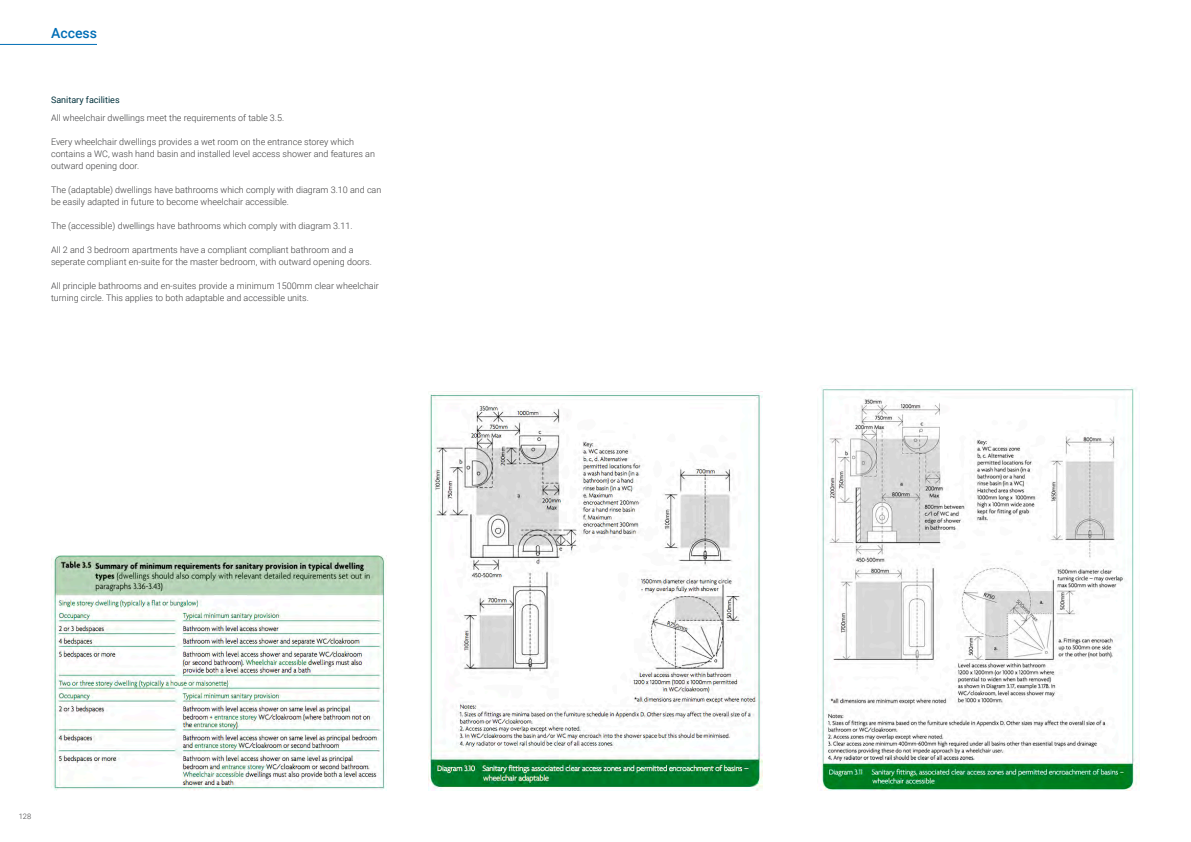
<style>
.page{position:relative;width:1191px;height:842px;background:#fff}
.page>*{position:absolute;margin:0;border:0;box-sizing:border-box;transform-origin:0 0}
.t1{font:500 14px "Roboto";color:#006eb6}
.AA_BODY_TEXT_2018{font:300 9px/12px "Roboto";color:#3e3e3f}
.AA_SUB_HEADINGS__NO{font:9px "Roboto";color:#00313c}
.t2{font:300 7.5px "Roboto";color:#3e3e3f}
</style>
<div class="page">
<hr style="left:0;top:44px;width:97px;height:1px;background:#006eb6">
<img style="left:428px;top:393px;width:335px;height:397px">
<img style="left:817px;top:385px;width:323px;height:405px">
<img style="left:53px;top:555px;width:333px;height:236px">
<h1 class="t1" style="left:51px;top:23px;width:47px">Access</h1>
<p class="AA_SUB_HEADINGS__NO" style="left:51px;top:94px;width:70px">Sanitary facilities</p>
<p class="AA_BODY_TEXT_2018" style="left:51px;top:111px;width:235px">All wheelchair dwellings meet the requirements of table 3.5.</p>
<p class="AA_BODY_TEXT_2018" style="left:51px;top:135px;width:325px">Every wheelchair dwellings provides a wet room on the entrance storey which contains a WC, wash hand basin and installed level access shower and features an outward opening door.</p>
<p class="AA_BODY_TEXT_2018" style="left:51px;top:183px;width:332px">The (adaptable) dwellings have bathrooms which comply with diagram 3.10 and can be easily adapted in future to become wheelchair accessible.</p>
<p class="AA_BODY_TEXT_2018" style="left:51px;top:219px;width:303px">The (accessible) dwellings have bathrooms which comply with diagram 3.11.</p>
<p class="AA_BODY_TEXT_2018" style="left:51px;top:243px;width:322px">All 2 and 3 bedroom apartments have a compliant compliant bathroom and a seperate compliant en-suite for the master bedroom, with outward opening doors.</p>
<p class="AA_BODY_TEXT_2018" style="left:51px;top:279px;width:329px">All principle bathrooms and en-suites provide a minimum 1500mm clear wheelchair turning circle. This applies to both adaptable and accessible units.</p>
<p class="t2" style="left:19px;top:811px;width:14px">128</p>
</div>
